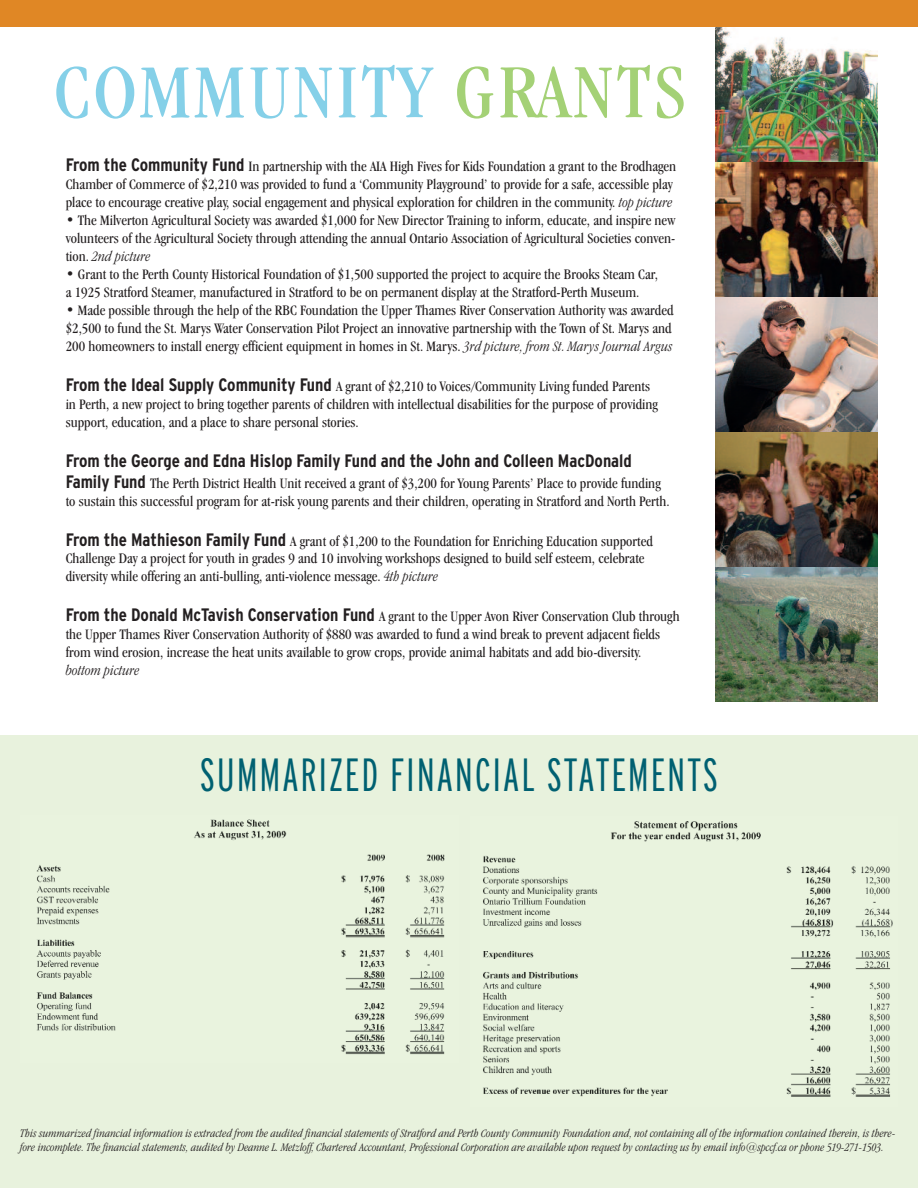
<style>
.page{position:relative;width:918px;height:1188px;background:#fff}
.page>*{position:absolute;margin:0;border:0;box-sizing:border-box;transform-origin:0 0}
.t1{font:condensed 79.5px "Garamond IT Cby BT";letter-spacing:.04em;color:#85d0e8}
.t2{font:300 extra-condensed 46.5px "Interstate";letter-spacing:.035em;color:#006071}
.t3{font:700 condensed 18px "Interstate";color:#231f20}
.t4{font:condensed 15px/17.9px "Garamond IT Cby BT";color:#231f20}
.t5{font:italic 300 condensed 15px "Garamond IT Cby BT";color:#231f20}
.t6{font:italic 300 condensed 12px/14.4px "Garamond IT Cby BT";color:#231f20}
.s1{color:#a4d176}
.s2{font-family:"Interstate";font-weight:700;font-size:18px}
.s3{font-weight:300;font-style:italic}
</style>
<div class="page">
<div style="left:0;top:735px;width:918px;height:453px;background:#e8f2dd"></div>
<img style="left:716px;top:27px;width:162px;height:675px">
<div style="left:0;top:0;width:918px;height:27px;background:#e08725"></div>
<img style="left:36px;top:819px;width:409px;height:236px">
<img style="left:483px;top:821px;width:410px;height:276px">
<h1 class="t1" style="left:54px;top:61px;width:634px">COMMUNITY <span class="s1">GRANTS</span></h1>
<p class="t4" style="left:66px;top:159px;width:612px"><span class="s2">From the Community Fund</span> In partnership with the AIA High Fives for Kids Foundation a grant to the Brodhagen<br>Chamber of Commerce of $2,210 was provided to fund a ‘Community Playground’ to provide for a safe, accessible play place to encourage creative play, social engagement and physical exploration for children in the community. <span class="s3">top picture</span></p>
<p class="t4" style="left:66px;top:212px;width:611px;text-align:justify">• The Milverton Agricultural Society was awarded $1,000 for New Director Training to inform, educate, and inspire new volunteers of the Agricultural Society through attending the annual Ontario Association of Agricultural Societies conven&shy;tion. <span class="s3">2nd picture</span></p>
<p class="t4" style="left:66px;top:266px;width:594px">• Grant to the Perth County Historical Foundation of $1,500 supported the project to acquire the Brooks Steam Car, a 1925 Stratford Steamer, manufactured in Stratford to be on permanent display at the Stratford-Perth Museum.</p>
<p class="t4" style="left:66px;top:302px;width:609px;text-align:justify">• Made possible through the help of the RBC Foundation the Upper Thames River Conservation Authority was awarded $2,500 to fund the St. Marys Water Conservation Pilot Project an innovative partnership with the Town of St. Marys and 200 homeowners to install energy efficient equipment in homes in St. Marys. <span class="s3">3rd picture, from St. Marys Journal Argus</span></p>
<p class="t4" style="left:66px;top:378px;width:594px"><span class="s2">From the Ideal Supply Community Fund</span> A grant of $2,210 to Voices/Community Living funded Parents in Perth, a new project to bring together parents of children with intellectual disabilities for the purpose of providing support, education, and a place to share personal stories.</p>
<p class="t3" style="left:66px;top:450px;width:568px">From the George and Edna Hislop Family Fund and the John and Colleen MacDonald</p>
<p class="t4" style="left:66px;top:476px;width:605px"><span class="s2">Family Fund</span> The Perth District Health Unit received a grant of $3,200 for Young Parents’ Place to provide funding to sustain this successful program for at-risk young parents and their children, operating in Stratford and North Perth.</p>
<p class="t4" style="left:66px;top:533px;width:589px"><span class="s2">From the Mathieson Family Fund</span> A grant of $1,200 to the Foundation for Enriching Education supported<br>Challenge Day a project for youth in grades 9 and 10 involving workshops designed to build self esteem, celebrate diversity while offering an anti-bulling, anti-violence message. <span class="s3">4th picture</span></p>
<p class="t4" style="left:66px;top:609px;width:615px"><span class="s2">From the Donald McTavish Conservation Fund</span> A grant to the Upper Avon River Conservation Club through the Upper Thames River Conservation Authority of $880 was awarded to fund a wind break to prevent adjacent fields from wind erosion, increase the heat units available to grow crops, provide animal habitats and add bio-diversity.</p>
<p class="t5" style="left:66px;top:666px;width:75px">bottom picture</p>
<h2 class="t2" style="left:200px;top:748px;width:520px">SUMMARIZED FINANCIAL STATEMENTS</h2>
<p class="t6" style="left:20px;top:1127px;width:877px">This summarized financial information is extracted from the audited financial statements of Stratford and Perth County Community Foundation and, not containing all of the information contained therein, is there&shy;fore incomplete. The financial statements, audited by Deanne L. Metzloff, Chartered Accountant, Professional Corporation are available upon request by contacting us by email info@spccf.ca orphone 519-271-1503.</p>
</div>
